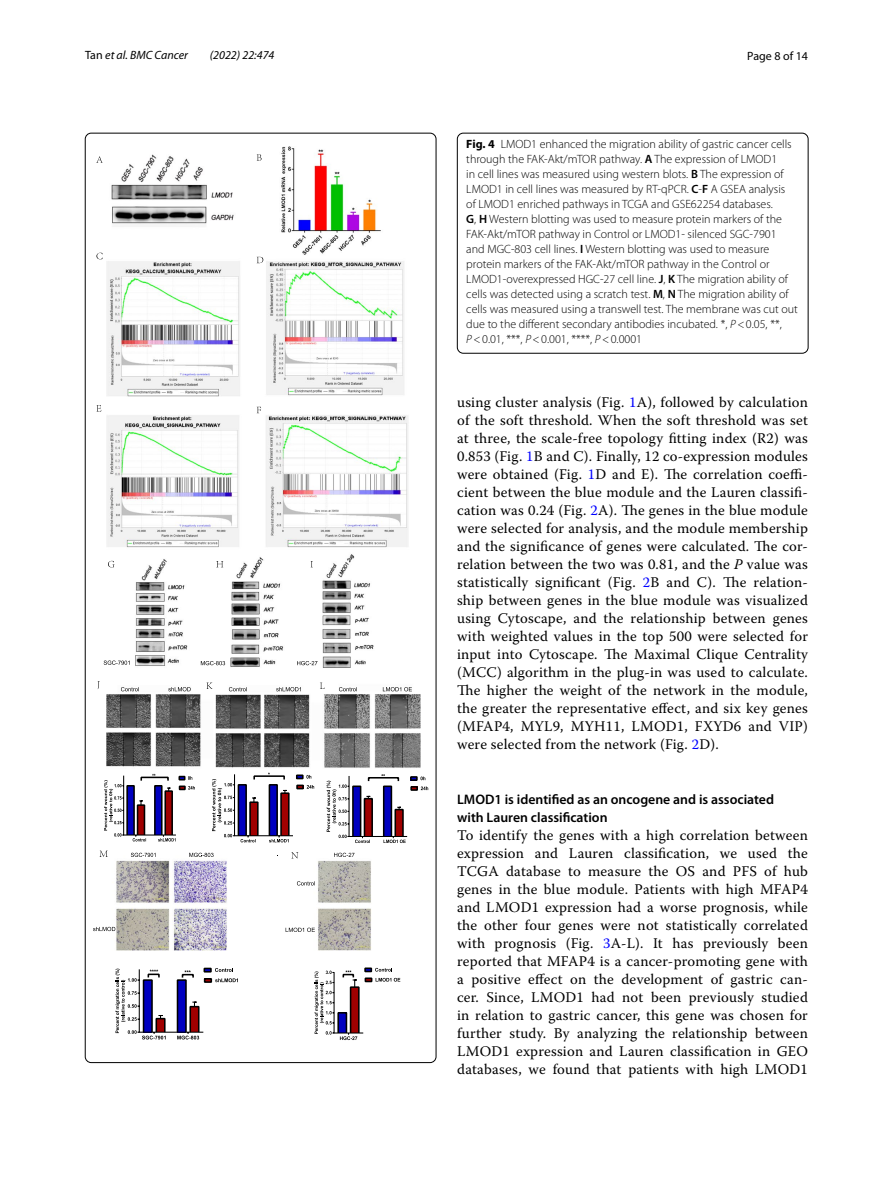
<style>
.page{position:relative;width:893px;height:1187px;background:#fff}
.page>*{position:absolute;margin:0;border:0;box-sizing:border-box;transform-origin:0 0}
.t1{font:14.7px/18px "Warnock Pro";letter-spacing:.015em;color:#000;text-align:justify}
.t2{font:600 13.8px/18px "Myriad Pro";color:#000}
.t3{font:300 12px/15px "Myriad Pro";color:#000}
.t4{font:italic 12px "Myriad Pro";color:#000}
.t5{font:12px "Myriad Pro";color:#000}
.s1{font-style:normal}
.s2{font-weight:700}
.s3{font-weight:600}
.s4{font-style:italic}
.s5{color:#00f}
</style>
<div class="page">
<img style="left:107px;top:147px;width:313px;height:803px">
<svg style="left:168px;top:687px;width:23px;height:4px"></svg>
<svg style="left:131px;top:852px;width:24px;height:5px"></svg>
<svg style="left:286px;top:927px;width:29px;height:4px"></svg>
<svg style="left:189px;top:852px;width:25px;height:5px"></svg>
<svg style="left:297px;top:881px;width:18px;height:4px"></svg>
<svg style="left:93px;top:926px;width:22px;height:5px"></svg>
<svg style="left:104px;top:660px;width:26px;height:4px"></svg>
<svg style="left:201px;top:661px;width:24px;height:4px"></svg>
<svg style="left:297px;top:661px;width:20px;height:4px"></svg>
<svg style="left:96px;top:156px;width:7px;height:7px"></svg>
<svg style="left:257px;top:154px;width:5px;height:7px"></svg>
<svg style="left:96px;top:253px;width:7px;height:6px"></svg>
<svg style="left:257px;top:257px;width:6px;height:6px"></svg>
<svg style="left:96px;top:405px;width:5px;height:6px"></svg>
<svg style="left:257px;top:407px;width:4px;height:6px"></svg>
<svg style="left:108px;top:561px;width:7px;height:6px"></svg>
<svg style="left:216px;top:561px;width:7px;height:6px"></svg>
<svg style="left:311px;top:561px;width:2px;height:6px"></svg>
<svg style="left:206px;top:682px;width:7px;height:7px"></svg>
<svg style="left:320px;top:682px;width:5px;height:7px"></svg>
<svg style="left:100px;top:850px;width:8px;height:6px"></svg>
<svg style="left:291px;top:852px;width:7px;height:6px"></svg>
<svg style="left:334px;top:852px;width:21px;height:5px"></svg>
<div style="left:127px;top:785px;width:7px;height:50px;background:#0000c0"></div>
<div style="left:126px;top:785px;width:9px;height:50px;border:2px solid #000"></div>
<div style="left:155px;top:785px;width:7px;height:50px;background:#0000c0"></div>
<div style="left:154px;top:785px;width:9px;height:50px;border:2px solid #000"></div>
<div style="left:138px;top:805px;width:6px;height:30px;background:#a00000"></div>
<div style="left:137px;top:804px;width:8px;height:31px;border:2px solid #000"></div>
<svg style="left:138px;top:799px;width:6px;height:7px"></svg>
<div style="left:165px;top:791px;width:7px;height:44px;background:#a00000"></div>
<div style="left:164px;top:790px;width:9px;height:45px;border:2px solid #000"></div>
<svg style="left:166px;top:787px;width:5px;height:5px"></svg>
<hr style="left:123px;top:834px;width:53px;height:1px;background:#000">
<svg style="left:133px;top:835px;width:13px;height:6px"></svg>
<svg style="left:158px;top:835px;width:18px;height:6px"></svg>
<hr style="left:123px;top:775px;width:1px;height:60px;background:#000">
<svg style="left:104px;top:780px;width:20px;height:56px"></svg>
<svg style="left:178px;top:775px;width:17px;height:15px"></svg>
<div style="left:140px;top:776px;width:29px;height:5px;border:2px solid #000"></div>
<div style="left:238px;top:784px;width:8px;height:51px;background:#0000c0"></div>
<div style="left:238px;top:784px;width:9px;height:52px;border:2px solid #000"></div>
<div style="left:269px;top:784px;width:8px;height:51px;background:#0000c0"></div>
<div style="left:269px;top:784px;width:9px;height:52px;border:2px solid #000"></div>
<div style="left:250px;top:802px;width:8px;height:33px;background:#a00000"></div>
<div style="left:249px;top:801px;width:10px;height:35px;border:2px solid #000"></div>
<svg style="left:251px;top:796px;width:6px;height:7px"></svg>
<div style="left:281px;top:793px;width:8px;height:42px;background:#a00000"></div>
<div style="left:280px;top:792px;width:10px;height:44px;border:2px solid #000"></div>
<svg style="left:282px;top:789px;width:6px;height:5px"></svg>
<hr style="left:234px;top:835px;width:59px;height:1px;background:#000">
<svg style="left:241px;top:835px;width:15px;height:7px"></svg>
<svg style="left:269px;top:835px;width:20px;height:7px"></svg>
<hr style="left:234px;top:774px;width:1px;height:62px;background:#000">
<svg style="left:212px;top:779px;width:23px;height:58px"></svg>
<svg style="left:304px;top:774px;width:7px;height:4px"></svg>
<div style="left:296px;top:774px;width:8px;height:5px;border:2px solid #000"></div>
<svg style="left:304px;top:785px;width:10px;height:3px"></svg>
<div style="left:296px;top:784px;width:8px;height:5px;border:2px solid #000"></div>
<div style="left:253px;top:775px;width:32px;height:5px;border:2px solid #000"></div>
<div style="left:353px;top:786px;width:8px;height:50px;background:#0000c0"></div>
<div style="left:352px;top:785px;width:9px;height:52px;border:2px solid #000"></div>
<div style="left:384px;top:786px;width:7px;height:50px;background:#0000c0"></div>
<div style="left:383px;top:785px;width:9px;height:52px;border:2px solid #000"></div>
<div style="left:364px;top:798px;width:8px;height:38px;background:#a00000"></div>
<div style="left:364px;top:797px;width:9px;height:40px;border:2px solid #000"></div>
<svg style="left:365px;top:795px;width:6px;height:4px"></svg>
<div style="left:395px;top:809px;width:8px;height:27px;background:#a00000"></div>
<div style="left:394px;top:808px;width:10px;height:29px;border:2px solid #000"></div>
<svg style="left:396px;top:806px;width:6px;height:4px"></svg>
<hr style="left:349px;top:835px;width:58px;height:2px;background:#000">
<svg style="left:355px;top:837px;width:15px;height:6px"></svg>
<svg style="left:384px;top:837px;width:22px;height:6px"></svg>
<hr style="left:348px;top:776px;width:2px;height:60px;background:#000">
<svg style="left:327px;top:780px;width:22px;height:58px"></svg>
<svg style="left:410px;top:776px;width:15px;height:4px"></svg>
<svg style="left:410px;top:786px;width:18px;height:4px"></svg>
<div style="left:368px;top:777px;width:31px;height:4px;border:2px solid #000"></div>
<div style="left:177px;top:980px;width:9px;height:52px;background:#0000c0"></div>
<div style="left:177px;top:979px;width:10px;height:53px;border:2px solid #000"></div>
<div style="left:190px;top:1006px;width:9px;height:26px;background:#a00000"></div>
<div style="left:189px;top:1005px;width:11px;height:27px;border:2px solid #000"></div>
<svg style="left:191px;top:1001px;width:7px;height:6px"></svg>
<hr style="left:139px;top:1031px;width:64px;height:1px;background:#000">
<svg style="left:177px;top:1032px;width:22px;height:7px"></svg>
<svg style="left:215px;top:968px;width:18px;height:3px"></svg>
<div style="left:204px;top:967px;width:8px;height:5px;border:2px solid #000"></div>
<svg style="left:212px;top:978px;width:26px;height:4px"></svg>
<div style="left:204px;top:977px;width:8px;height:5px;border:2px solid #000"></div>
<div style="left:182px;top:973px;width:12px;height:5px;border:2px solid #000"></div>
<svg style="left:115px;top:968px;width:51px;height:71px"></svg>
<svg style="left:184px;top:970px;width:7px;height:2px"></svg>
<svg style="left:315px;top:967px;width:85px;height:72px"></svg>
<svg style="left:121px;top:687px;width:18px;height:4px"></svg>
<svg style="left:229px;top:687px;width:18px;height:4px"></svg>
<svg style="left:339px;top:687px;width:18px;height:4px"></svg>
<svg style="left:276px;top:687px;width:25px;height:4px"></svg>
<svg style="left:383px;top:687px;width:29px;height:4px"></svg>
<div style="left:457px;top:133px;width:351px;height:220px;border:1px solid #000;border-radius:6px"></div>
<p class="t4" style="left:85px;top:48px;width:104px"><span class="s1">Tan</span> et al. BMC Cancer</p>
<p class="t4" style="left:210px;top:48px;width:66px">(2022) 22:474</p>
<p class="t5" style="left:747px;top:48px;width:62px">Page 8 of 14</p>
<p class="t3" style="left:466px;top:137px;width:333px"><span class="s2">Fig. 4</span> LMOD1 enhanced the migration ability of gastric cancer cells through the FAK-Akt/mTOR pathway. <span class="s3">A</span> The expression of LMOD1<br>in cell lines was measured using western blots. <span class="s3">B</span> The expression of LMOD1 in cell lines was measured by RT-qPCR. <span class="s3">C</span>-<span class="s3">F</span> A GSEA analysis<br>of LMOD1 enriched pathways in TCGA and GSE62254 databases.<br><span class="s3">G</span>, <span class="s3">H</span> Western blotting was used to measure protein markers of the FAK-Akt/mTOR pathway in Control or LMOD1- silenced SGC-7901 and MGC-803 cell lines. <span class="s3">I</span> Western blotting was used to measure protein markers of the FAK-Akt/mTOR pathway in the Control or LMOD1-overexpressed HGC-27 cell line. <span class="s3">J</span>, <span class="s3">K</span> The migration ability of cells was detected using a scratch test. <span class="s3">M</span>, <span class="s3">N</span> The migration ability of cells was measured using a transwell test. The membrane was cut out due to the different secondary antibodies incubated. *, <span class="s4">P</span>&lt;0.05, **, <span class="s4">P</span>&lt;0.01, ***, <span class="s4">P</span>&lt;0.001, ****, <span class="s4">P</span>&lt;0.0001</p>
<p class="t1" style="left:457px;top:392px;width:352px">using cluster analysis (Fig. <span class="s5">1</span>A), followed by calculation of the soft threshold. When the soft threshold was set at three, the scale-free topology fitting index (R2) was 0.853 (Fig. <span class="s5">1</span>B and C). Finally, 12 co-expression modules were obtained (Fig. <span class="s5">1</span>D and E). The correlation coeffi&shy;cient between the blue module and the Lauren classifi&shy;cation was 0.24 (Fig. <span class="s5">2</span>A). The genes in the blue module were selected for analysis, and the module membership and the significance of genes were calculated. The cor&shy;relation between the two was 0.81, and the <span class="s4">P</span> value was statistically significant (Fig. <span class="s5">2</span>B and C). The relation&shy;ship between genes in the blue module was visualized using Cytoscape, and the relationship between genes with weighted values in the top 500 were selected for input into Cytoscape. The Maximal Clique Centrality (MCC) algorithm in the plug-in was used to calculate.<br>The higher the weight of the network in the module, the greater the representative effect, and six key genes (MFAP4, MYL9, MYH11, LMOD1, FXYD6 and VIP) were selected from the network (Fig. <span class="s5">2</span>D).</p>
<p class="t2" style="left:457px;top:789px;width:318px">LMOD1 is identified as an oncogene and is associated with Lauren classification</p>
<p class="t1" style="left:457px;top:825px;width:352px">To identify the genes with a high correlation between expression and Lauren classification, we used the TCGA database to measure the OS and PFS of hub genes in the blue module. Patients with high MFAP4 and LMOD1 expression had a worse prognosis, while the other four genes were not statistically correlated with prognosis (Fig. <span class="s5">3</span>A-L). It has previously been reported that MFAP4 is a cancer-promoting gene with a positive effect on the development of gastric can&shy;cer. Since, LMOD1 had not been previously studied in relation to gastric cancer, this gene was chosen for further study. By analyzing the relationship between LMOD1 expression and Lauren classification in GEO databases, we found that patients with high LMOD1</p>
</div>
